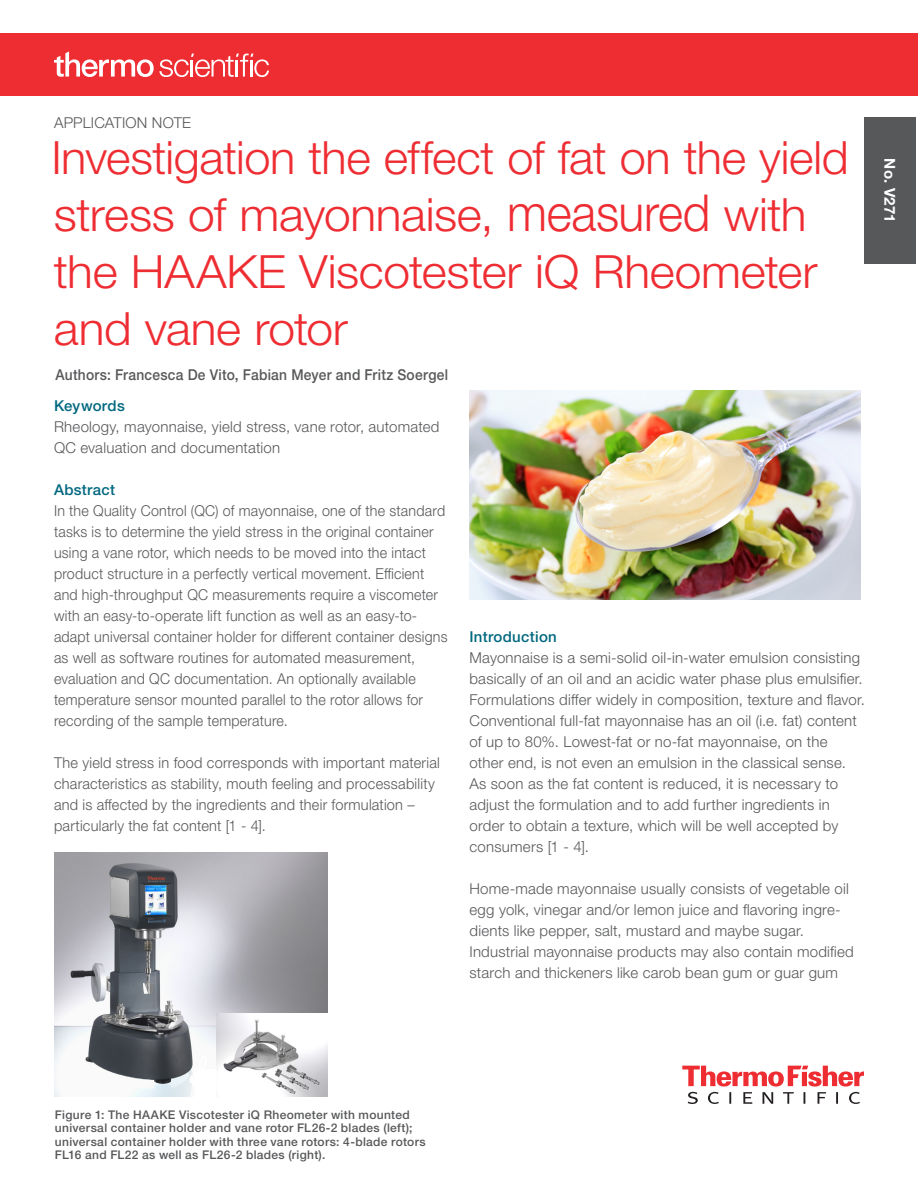
<style>
.page{position:relative;width:918px;height:1188px;background:#fff}
.page>*{position:absolute;margin:0;border:0;box-sizing:border-box;transform-origin:0 0}
.Headline{font:300 45.9px/57px "Helvetica Neue LTW1 G";letter-spacing:-.01em;color:#ee2d33}
.Body_Copy{font:300 15px/21px "Helvetica Neue LTW1 G";letter-spacing:.015em;color:#57585a}
.Body_Copy-2{font:300 15px/21px "Helvetica Neue LTW1 G";letter-spacing:.015em;color:#57585a;scale:.95 1}
.Content_Subhead{font:300 15px/21px "Helvetica Neue LTW1 G";letter-spacing:.015em;color:#57585a}
.t1{font:500 15px "Helvetica Neue LTW1 G";letter-spacing:.02em;color:#57585a;scale:.92 1}
.Content_Subhead-2{font:500 15px "Helvetica Neue LTW1 G";letter-spacing:.02em;color:#00687f}
.Technical_Eyebrow{font:300 15px "Helvetica Neue LTW1 G";letter-spacing:.015em;color:#57585a}
.t2{font:700 15px "Helvetica Neue LTW1 G";color:#fff}
.t3{font:500 12px/13.5px "Helvetica Neue LTW1 G";letter-spacing:.03em;color:#57585a}
.s1{font-size:51px}
.s2{font-weight:500;color:#00687f}
</style>
<div class="page">
<svg style="left:682px;top:1066px;width:182px;height:38px"></svg>
<img style="left:470px;top:390px;width:390px;height:210px">
<img style="left:54px;top:852px;width:274px;height:245px">
<img style="left:217px;top:1014px;width:111px;height:83px">
<div style="left:0;top:33px;width:918px;height:63px;background:#ee2d33"></div>
<svg style="left:54px;top:51px;width:215px;height:26px"></svg>
<div style="left:864px;top:117px;width:52px;height:147px;background:#57585a"></div>
<p class="Technical_Eyebrow" style="left:54px;top:113px;width:139px">APPLICATION NOTE</p>
<p class="Headline" style="left:51px;top:129px;width:799px">Investigation the effect of fat on the yield stress of mayonnaise, <span class="s1">measured</span> with the HAAKE Viscotester iQ Rheometer and vane rotor</p>
<p class="t1" style="left:56px;top:365px;width:428px">Authors: Francesca De Vito, Fabian Meyer and Fritz Soergel</p>
<p class="Content_Subhead-2" style="left:54px;top:397px;width:72px">Keywords</p>
<p class="Body_Copy" style="left:54px;top:416px;width:387px">Rheology, mayonnaise, yield stress, vane rotor, automated<br>QC evaluation and documentation</p>
<p class="Body_Copy-2" style="left:54px;top:479px;width:416px"><span class="s2">Abstract<br></span>In the Quality Control (QC) of mayonnaise, one of the standard tasks is to determine the yield stress in the original container using a vane rotor, which needs to be moved into the intact product structure in a perfectly vertical movement. Efficient and high-throughput QC measurements require a viscometer with an easy-to-operate lift function as well as an easy-to&shy;adapt universal container holder for different container designs as well as software routines for automated measurement, evaluation and QC documentation. An optionally available temperature sensor mounted parallel to the rotor allows for recording of the sample temperature.</p>
<p class="Content_Subhead" style="left:54px;top:752px;width:387px">The yield stress in food corresponds with important material characteristics as stability, mouth feeling and processability and is affected by the ingredients and their formulation – particularly the fat content [1 - 4].</p>
<p class="Content_Subhead-2" style="left:470px;top:628px;width:89px">Introduction</p>
<p class="Body_Copy" style="left:470px;top:647px;width:397px">Mayonnaise is a semi-solid oil-in-water emulsion consisting basically of an oil and an acidic water phase plus emulsifier.<br>Formulations differ widely in composition, texture and flavor.<br>Conventional full-fat mayonnaise has an oil (i.e. fat) content of up to 80%. Lowest-fat or no-fat mayonnaise, on the other end, is not even an emulsion in the classical sense.<br>As soon as the fat content is reduced, it is necessary to adjust the formulation and to add further ingredients in order to obtain a texture, which will be well accepted by consumers [1 - 4].</p>
<p class="Body_Copy" style="left:470px;top:878px;width:386px">Home-made mayonnaise usually consists of vegetable oil egg yolk, vinegar and/or lemon juice and flavoring ingre&shy;dients like pepper, salt, mustard and maybe sugar.<br>Industrial mayonnaise products may also contain modified starch and thickeners like carob bean gum or guar gum</p>
<p class="t2" style="left:899px;top:158px;width:66px;rotate:90deg">No. V271</p>
<p class="t3" style="left:55px;top:1108px;width:372px">Figure 1: The HAAKE Viscotester iQ Rheometer with mounted universal container holder and vane rotor FL26-2 blades (left); universal container holder with three vane rotors: 4-blade rotors FL16 and FL22 as well as FL26-2 blades (right).</p>
</div>
